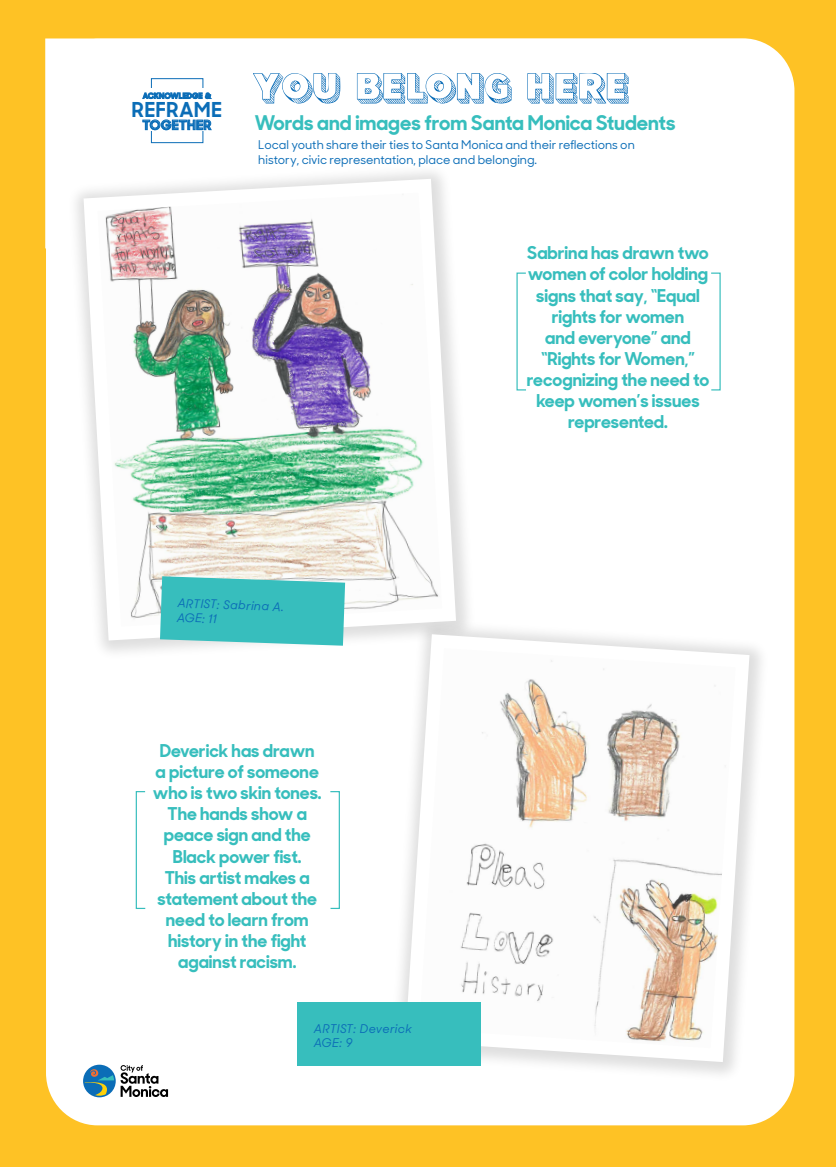
<style>
.page{position:relative;width:836px;height:1167px;background:#fff}
.page>*{position:absolute;margin:0;border:0;box-sizing:border-box;transform-origin:0 0}
.t1{font:700 20.56px "Santa Monica Sharp";letter-spacing:.035em;color:#0b6db7}
.t2{font:700 20.16px "Santa Monica Sharp";color:#37bebd}
.t3{font:700 17.6px/21.1px "Santa Monica Sharp";color:#37bebd;text-align:center}
.t4{font:700 13.16px "Santa Monica Sharp";letter-spacing:.045em;color:#0b6db7}
.t5{font:500 12px/14.4px "Santa Monica Sharp";color:#0b6db7}
.t6{font:italic 500 12px/14.4px "Santa Monica Sharp";letter-spacing:.03em;color:#0b6db7}
.t7{font:700 7.76px "Santa Monica Sharp";letter-spacing:.03em;color:#0b6db7}
</style>
<div class="page">
<div style="left:0;top:0;width:835px;height:1166px;background:#fec225"></div>
<div style="left:45px;top:38px;width:749px;height:1087px;background:#fff"></div>
<svg style="left:83px;top:1064px;width:33px;height:33px"></svg>
<svg style="left:85px;top:1069px;width:29px;height:26px"></svg>
<svg style="left:120px;top:1065px;width:48px;height:31px"></svg>
<div style="left:67px;top:163px;width:409px;height:498px;background:#fff"></div>
<img style="left:76px;top:172px;width:387px;height:475px">
<div style="left:389px;top:618px;width:380px;height:464px;background:#000;opacity:.13"></div>
<svg style="left:398px;top:627px;width:358px;height:441px;background:#f4f0ec"></svg>
<svg style="left:709px;top:272px;width:12px;height:119px"></svg>
<svg style="left:515px;top:272px;width:12px;height:119px"></svg>
<div style="left:151px;top:79px;width:52px;height:64px;border:1px solid #0b6db7"></div>
<div style="left:137px;top:89px;width:80px;height:42px;background:#fff"></div>
<svg style="left:143px;top:93px;width:68px;height:6px"></svg>
<svg style="left:143px;top:120px;width:68px;height:10px"></svg>
<svg style="left:253px;top:73px;width:87px;height:30px;background:#d1e3f1"></svg>
<svg style="left:357px;top:73px;width:154px;height:30px;background:#cce0ef"></svg>
<svg style="left:527px;top:73px;width:101px;height:30px;background:#c7ddee"></svg>
<svg style="left:329px;top:790px;width:11px;height:119px"></svg>
<svg style="left:135px;top:790px;width:11px;height:119px"></svg>
<svg style="left:160px;top:576px;width:185px;height:69px;background:#48c2c1"></svg>
<div style="left:297px;top:1002px;width:183px;height:63px;background:#37bebd"></div>
<p class="t7" style="left:143px;top:89px;width:70px">ACKNOWLEDGE &amp;</p>
<p class="t1" style="left:132px;top:92px;width:91px">REFRAME</p>
<p class="t4" style="left:142px;top:114px;width:70px">TOGETHER</p>
<p class="t2" style="left:255px;top:106px;width:422px">Words and images from Santa Monica Students</p>
<p class="t5" style="left:258px;top:137px;width:378px">Local youth share their ties to Santa Monica and their reflections on history, civic representation, place and belonging.</p>
<p class="t6" style="left:178px;top:594px;width:108px;rotate:2deg">ARTIST: Sabrina A.<br>AGE: 11</p>
<p class="t3" style="left:153px;top:738px;width:170px">Deverick has drawn a picture of someone who is two skin tones.<br>The hands show a peace sign and the<br>Black power fist.<br>This artist makes a statement about the need to learn from history in the fight against racism.</p>
<p class="t6" style="left:314px;top:1019px;width:100px">ARTIST: Deverick<br>AGE: 9</p>
<p class="t3" style="left:526px;top:241px;width:184px">Sabrina has drawn two women of color holding signs that say, “Equal rights for women<br>and everyone” and “Rights for Women,” recognizing the need to keep women’s issues represented.</p>
</div>
